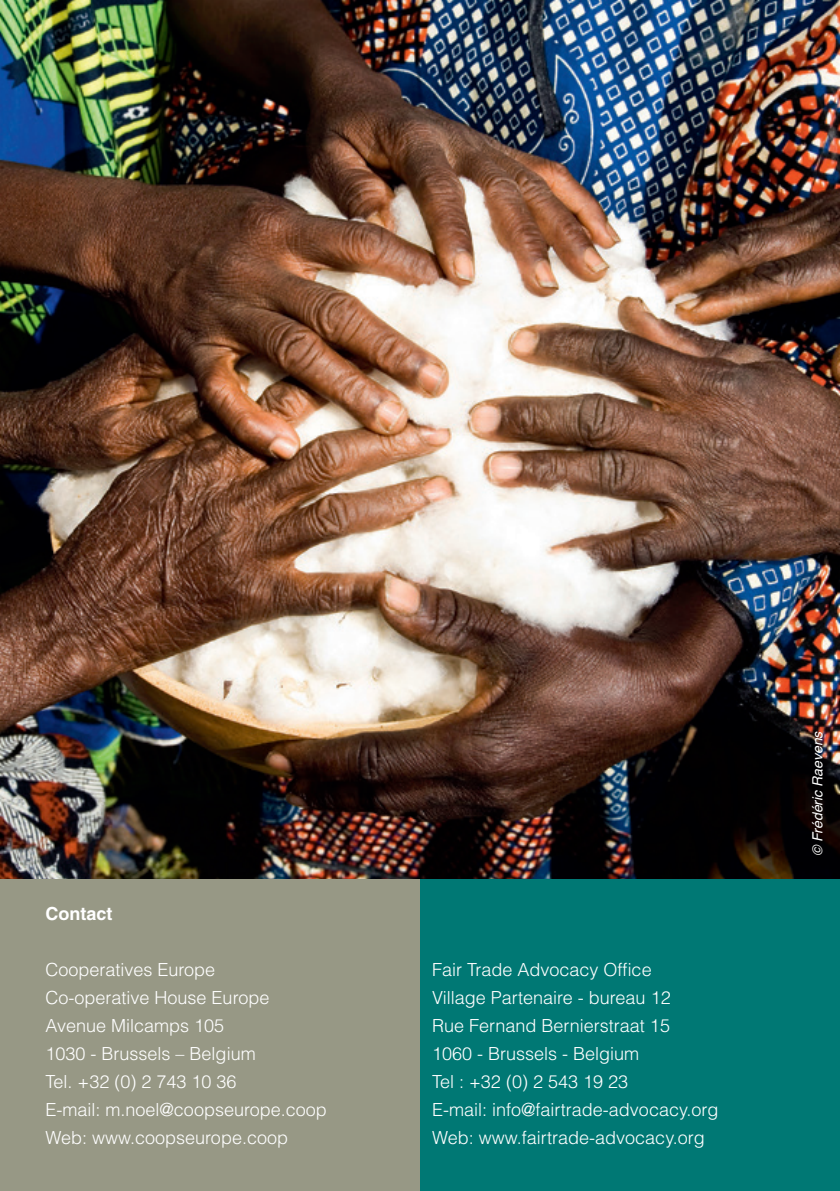
<style>
.page{position:relative;width:840px;height:1191px;background:#fff}
.page>*{position:absolute;margin:0;border:0;box-sizing:border-box;transform-origin:0 0}
.t1{font:300 18px/28px "Helvetica";color:#fff}
.t2{font:700 18px "Helvetica";color:#fff}
.t3{font:italic 14px "Helvetica";color:#fff}
</style>
<div class="page">
<img style="left:0;top:0;width:839px;height:879px">
<div style="left:0;top:879px;width:839px;height:312px;background:#979885"></div>
<div style="left:420px;top:879px;width:419px;height:312px;background:#007874"></div>
<p class="t2" style="left:45px;top:903px;width:68px">Contact</p>
<p class="t1" style="left:45px;top:955px;width:283px">Cooperatives Europe<br>Co-operative House Europe<br>Avenue Milcamps 105<br>1030 - Brussels – Belgium<br>Tel. +32 (0) 2 743 10 36<br>E-mail: m.noel@coopseurope.coop<br>Web: www.coopseurope.coop</p>
<p class="t1" style="left:432px;top:955px;width:288px">Fair Trade Advocacy Office<br>Village Partenaire - bureau 12<br>Rue Fernand Bernierstraat 15<br>1060 - Brussels - Belgium<br>Tel : +32 (0) 2 543 19 23<br>E-mail: info@fairtrade-advocacy.org<br>Web: www.fairtrade-advocacy.org</p>
<p class="t3" style="left:806px;top:856px;width:127px;rotate:-90deg">© Frédéric Raevens</p>
</div>
